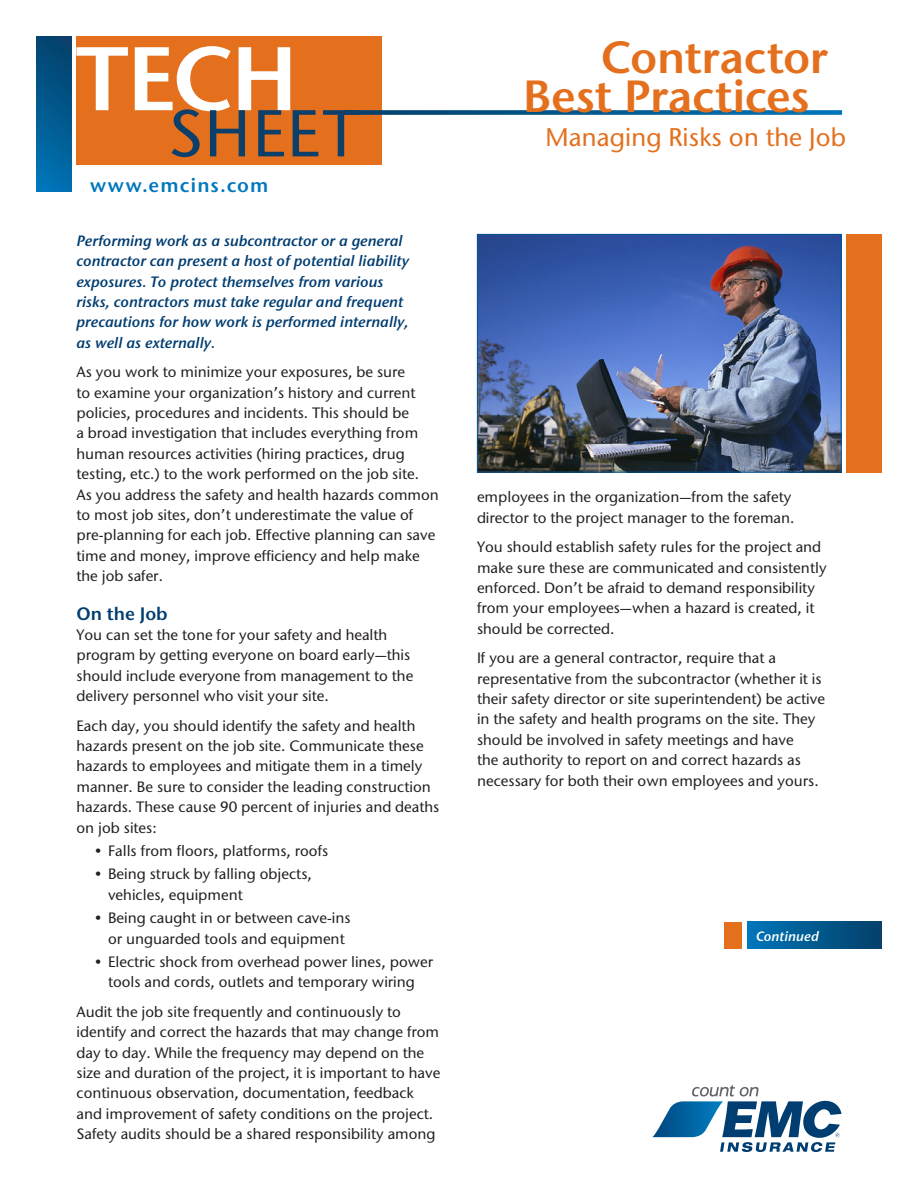
<style>
.page{position:relative;width:918px;height:1188px;background:#fff}
.page>*{position:absolute;margin:0;border:0;box-sizing:border-box;transform-origin:0 0}
.t1{font:45px/39px "Stone Sans ITC Semi";letter-spacing:-.01em;color:#e4701e}
.t2{font:500 25.5px "Stone Sans ITC";color:#e4701e}
.t3{font:19.5px "Stone Sans ITC Semi";letter-spacing:.055em;color:#0077bd}
.subhead{font:18px "Stone Sans ITC Semi";color:#003d71}
.text{font:500 15px/20.4px "Stone Sans ITC";color:#231f20}
.intro{font:italic 15px/20.4px "Stone Sans ITC Semi";color:#003d71}
.text_before_bullet{font:500 15px/20.4px "Stone Sans ITC";color:#231f20}
.bullet{font:500 15px/20.4px "Stone Sans ITC";color:#231f20}
.bullet__last_in_list{font:500 15px/20.4px "Stone Sans ITC";color:#231f20;text-align:center}
.Continued{font:italic 13.5px "Stone Sans ITC Semi";letter-spacing:.01em;color:#fff}
</style>
<div class="page">
<img style="left:479px;top:236px;width:361px;height:234px">
<div style="left:477px;top:234px;width:365px;height:238px;border:1px solid #005595"></div>
<div style="left:76px;top:36px;width:306px;height:129px;background:#e4701e"></div>
<div style="left:36px;top:36px;width:36px;height:156px;background:linear-gradient(to bottom,#03416a,#0073b5)"></div>
<svg style="left:359px;top:110px;width:483px;height:5px;background:#126597"></svg>
<svg style="left:76px;top:46px;width:283px;height:111px"></svg>
<div style="left:846px;top:234px;width:36px;height:238px;background:#e4701e"></div>
<svg style="left:652px;top:1085px;width:189px;height:67px"></svg>
<div style="left:747px;top:922px;width:135px;height:27px;background:linear-gradient(to right,#0075b9,#043f68)"></div>
<div style="left:724px;top:922px;width:18px;height:27px;background:#e4701e"></div>
<h3 class="t3" style="left:90px;top:173px;width:180px">www.emcins.com</h3>
<p class="intro" style="left:76px;top:230px;width:334px">Performing work as a subcontractor or a general contractor can present a host of potential liability exposures. To protect themselves from various risks, contractors must take regular and frequent precautions for how work is performed internally, as well as externally.</p>
<p class="text" style="left:76px;top:362px;width:364px">As you work to minimize your exposures, be sure<br>to examine your organization’s history and current policies, procedures and incidents. This should be<br>a broad investigation that includes everything from human resources activities (hiring practices, drug testing, etc.) to the work performed on the job site.<br>As you address the safety and health hazards common to most job sites, don’t underestimate the value of pre-planning for each job. Effective planning can save time and money, improve efficiency and help make the job safer.</p>
<p class="subhead" style="left:76px;top:602px;width:93px">On the Job</p>
<p class="text" style="left:76px;top:625px;width:338px">You can set the tone for your safety and health program by getting everyone on board early—this should include everyone from management to the delivery personnel who visit your site.</p>
<p class="text_before_bullet" style="left:76px;top:715px;width:364px">Each day, you should identify the safety and health hazards present on the job site. Communicate these hazards to employees and mitigate them in a timely manner. Be sure to consider the leading construction hazards. These cause 90 percent of injuries and deaths on job sites:</p>
<p class="bullet" style="left:94px;top:841px;width:235px">• Falls from floors, platforms, roofs</p>
<p class="bullet" style="left:108px;top:864px;width:205px;text-indent:-14px">• Being struck by falling objects, vehicles, equipment</p>
<p class="bullet" style="left:94px;top:908px;width:258px;text-align:center">• Being caught in or between cave-ins or unguarded tools and equipment</p>
<p class="bullet__last_in_list" style="left:94px;top:952px;width:340px">• Electric shock from overhead power lines, power tools and cords, outlets and temporary wiring</p>
<p class="text" style="left:76px;top:1001px;width:365px">Audit the job site frequently and continuously to identify and correct the hazards that may change from day to day. While the frequency may depend on the size and duration of the project, it is important to have continuous observation, documentation, feedback and improvement of safety conditions on the project.<br>Safety audits should be a shared responsibility among</p>
<h1 class="t1" style="left:523px;top:37px;width:306px;text-indent:78px">Contractor<br>Best Practices</h1>
<h2 class="t2" style="left:546px;top:122px;width:302px">Managing Risks on the Job</h2>
<p class="text" style="left:477px;top:487px;width:319px">employees in the organization—from the safety director to the project manager to the foreman.</p>
<p class="text" style="left:477px;top:537px;width:351px">You should establish safety rules for the project and make sure these are communicated and consistently enforced. Don’t be afraid to demand responsibility from your employees—when a hazard is created, it should be corrected.</p>
<p class="text" style="left:477px;top:648px;width:350px">If you are a general contractor, require that a representative from the subcontractor (whether it is their safety director or site superintendent) be active in the safety and health programs on the site. They should be involved in safety meetings and have<br>the authority to report on and correct hazards as necessary for both their own employees and yours.</p>
<p class="Continued" style="left:756px;top:928px;width:65px">Continued</p>
</div>
